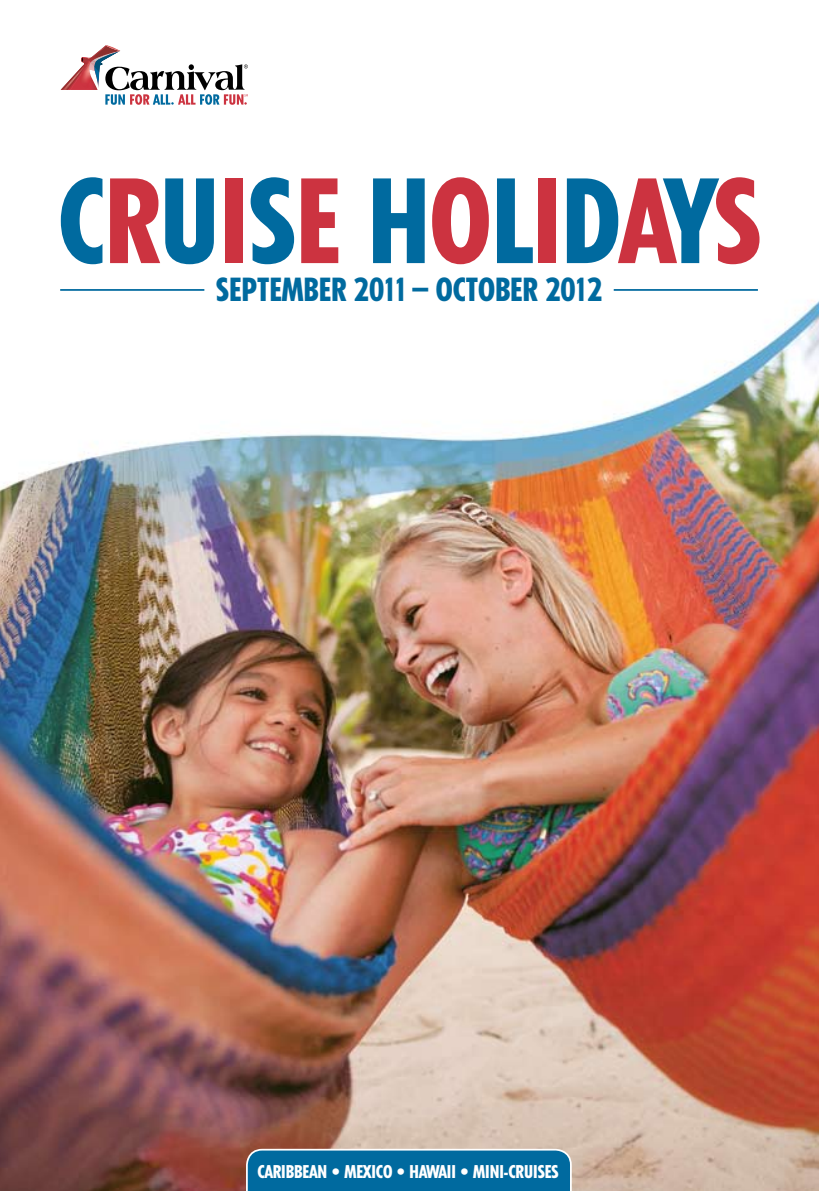
<style>
.page{position:relative;width:819px;height:1191px;background:#fff}
.page>*{position:absolute;margin:0;border:0;box-sizing:border-box;transform-origin:0 0}
.t1{font:800 condensed 114.62px "Tempo Std";color:#006a9f}
.t2{font:800 condensed 31.68px "Tempo Std";color:#006a9f}
.t3{font:800 condensed 17.5px "Tempo Std";color:#fff}
.s1{color:#cc3340}
</style>
<div class="page">
<img style="left:0;top:89px;width:819px;height:1102px">
<svg style="left:61px;top:45px;width:187px;height:60px"></svg>
<hr style="left:60px;top:289px;width:144px;height:2px;background:#006a9f">
<hr style="left:613px;top:289px;width:144px;height:2px;background:#006a9f">
<svg style="left:246px;top:1148px;width:325px;height:43px;background:#1172a2"></svg>
<h1 class="t1" style="left:58px;top:149px;width:704px">C<span class="s1">R</span>U<span class="s1">I</span>S<span class="s1">E</span> H<span class="s1">O</span>L<span class="s1">I</span>D<span class="s1">A</span>Y<span class="s1">S</span></h1>
<h2 class="t2" style="left:216px;top:269px;width:387px">SEPTEMBER 2011 – OCTOBER 2012</h2>
<p class="t3" style="left:257px;top:1160px;width:303px">CARIBBEAN • MEXICO • HAWAII • MINI-CRUISES</p>
</div>
